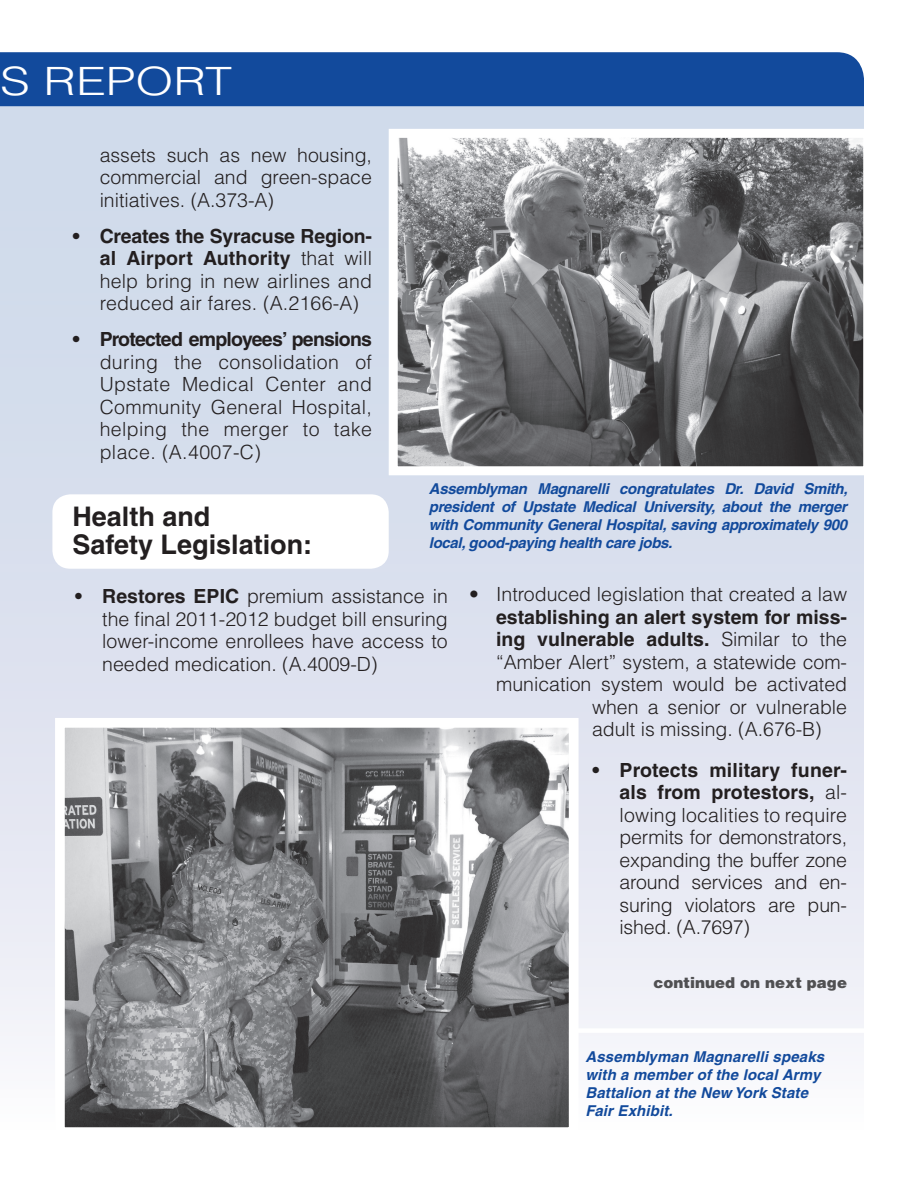
<style>
.page{position:relative;width:918px;height:1188px;background:#fff}
.page>*{position:absolute;margin:0;border:0;box-sizing:border-box;transform-origin:0 0}
.t1{font:300 39px "Helvetica";color:#fff;scale:1.25 1}
.t2{font:700 27px/28.5px "Helvetica";color:#231f20}
.t3{font:300 19.5px/22.5px "Helvetica";color:#231f20;text-align:justify}
.t4{font:700 19.5px "Helvetica";color:#231f20}
.t5{font:italic 700 15px/18px "Helvetica";letter-spacing:.01em;color:#124a9c;text-align:justify}
.t6{font:900 15px "Helvetica";color:#505052}
.s1{font-weight:700}
.s2{font-weight:300}
</style>
<div class="page">
<div style="left:0;top:87px;width:864px;height:1047px;background:linear-gradient(to bottom,#c8d4e7,#f5f4f9)"></div>
<div style="left:0;top:52px;width:864px;height:54px;background:#124a9c"></div>
<div style="left:52px;top:494px;width:337px;height:75px;background:#fff;border-radius:18px"></div>
<div style="left:560px;top:1028px;width:312px;height:5px;background:#fff"></div>
<img style="left:399px;top:139px;width:463px;height:326px">
<div style="left:389px;top:129px;width:483px;height:346px;border:9px solid #fff"></div>
<img style="left:66px;top:729px;width:502px;height:397px">
<div style="left:55px;top:718px;width:524px;height:419px;border:10px solid #fff"></div>
<h1 class="t1" style="left:0;top:57px;width:187px">S REPORT</h1>
<p class="t3" style="left:100px;top:144px;width:274px">assets such as new housing, commercial and green-space initiatives. (A.373-A)</p>
<p class="t3" style="left:100px;top:225px;width:274px;text-indent:-27px"><span class="s1">• Creates the Syracuse Region&shy;al Airport Authority</span> that will help bring in new airlines and reduced air fares. (A.2166-A)</p>
<p class="t3" style="left:100px;top:328px;width:274px;text-indent:-27px"><span class="s1">• Protected employees’ pensions </span>during the consolidation of Upstate Medical Center and Community General Hospital, helping the merger to take place. (A.4007-C)</p>
<p class="t5" style="left:429px;top:479px;width:420px">Assemblyman Magnarelli congratulates Dr. David Smith, president of Upstate Medical University, about the merger with Community General Hospital, saving approximately 900 local, good-paying health care jobs.</p>
<p class="t3" style="left:469px;top:583px;width:380px">• Introduced legislation that created a law</p>
<p class="t4" style="left:496px;top:605px;width:353px">establishing an alert system for miss-</p>
<p class="t4" style="left:496px;top:627px;width:352px">ing vulnerable adults. <span class="s2">Similar to the</span></p>
<p class="t3" style="left:496px;top:650px;width:353px">“Amber Alert” system, a statewide com-</p>
<p class="t3" style="left:496px;top:673px;width:353px">munication system would be activated</p>
<p class="t3" style="left:592px;top:695px;width:257px">when a senior or vulnerable</p>
<p class="t3" style="left:592px;top:718px;width:231px">adult is missing. (A.676-B)</p>
<p class="t2" style="left:72px;top:502px;width:241px">Health and<br>Safety Legislation:</p>
<p class="t3" style="left:102px;top:585px;width:347px;text-indent:-27px"><span class="s1">• Restores EPIC</span> premium assistance in the final 2011-2012 budget bill ensuring lower-income enrollees have access to needed medication. (A.4009-D)</p>
<p class="t3" style="left:620px;top:759px;width:229px;text-indent:-27px"><span class="s1">• Protects military funer&shy;als from protestors,</span> al&shy;lowing localities to require permits for demonstrators, expanding the buffer zone around services and en&shy;suring violators are pun&shy;ished. (A.7697)</p>
<p class="t6" style="left:654px;top:972px;width:195px">continued on next page</p>
<p class="t5" style="left:585px;top:1048px;width:240px;text-align:left">Assemblyman Magnarelli speaks with a member of the local Army<br>Battalion at the New York State<br>Fair Exhibit.</p>
</div>
